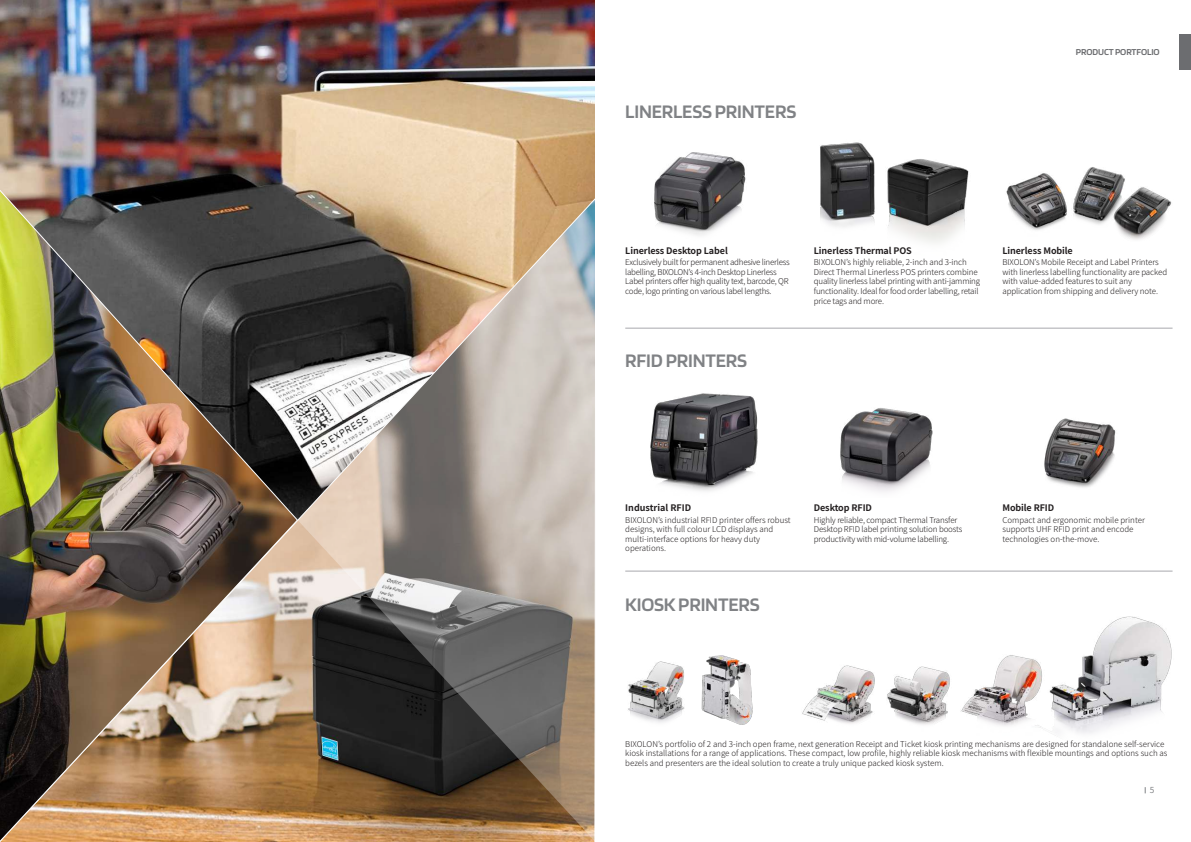
<style>
.page{position:relative;width:1191px;height:842px;background:#fff}
.page>*{position:absolute;margin:0;border:0;box-sizing:border-box;transform-origin:0 0}
.t1{font:600 20px "Blinker";letter-spacing:-.01em;color:#808285}
.t2{font:600 9.5px "Blinker";letter-spacing:-.01em;color:#6c6d70}
.t3{font:700 9px "Noto Sans CJ Kkr";letter-spacing:-.01em;color:#231f20}
.t4{font:8.3px "Noto Sans CJ Kkr";color:#808285}
.t5{font:300 8px/9.6px "Noto Sans CJ Kkr";letter-spacing:-.01em;color:#231f20}
.t6{font:300 8px/9.6px "Noto Sans CJ Kkr";letter-spacing:-.03em;color:#231f20}
</style>
<div class="page">
<img style="left:0;top:0;width:595px;height:198px">
<img style="left:0;top:183px;width:298px;height:659px">
<img style="left:887px;top:159px;width:82px;height:84px">
<img style="left:820px;top:142px;width:55px;height:85px">
<img style="left:654px;top:152px;width:92px;height:83px">
<img style="left:650px;top:393px;width:108px;height:98px">
<img style="left:840px;top:408px;width:93px;height:84px">
<img style="left:1044px;top:418px;width:72px;height:70px">
<img style="left:1123px;top:187px;width:49px;height:53px">
<img style="left:1076px;top:167px;width:58px;height:67px">
<img style="left:1006px;top:173px;width:70px;height:57px">
<img style="left:961px;top:655px;width:49px;height:71px">
<img style="left:802px;top:665px;width:73px;height:59px">
<img style="left:887px;top:666px;width:63px;height:59px">
<img style="left:1010px;top:616px;width:162px;height:120px">
<img style="left:701px;top:655px;width:52px;height:70px">
<img style="left:628px;top:661px;width:56px;height:62px">
<hr style="left:625px;top:328px;width:547px;height:1px;background:#a8a9ad">
<hr style="left:625px;top:571px;width:547px;height:1px;background:#a8a9ad">
<div style="left:1179px;top:34px;width:12px;height:35px;background:#6c6d70"></div>
<svg style="left:298px;top:198px;width:297px;height:644px;background:#918579"></svg>
<h1 class="t1" style="left:625px;top:101px;width:172px">LINERLESS PRINTERS</h1>
<p class="t2" style="left:1076px;top:47px;width:85px">PRODUCT PORTFOLIO</p>
<p class="t3" style="left:625px;top:245px;width:104px">Linerless Desktop Label</p>
<p class="t6" style="left:625px;top:258px;width:166px">Exclusively built for permanent adhesive linerless labelling, BIXOLON’s 4-inch Desktop Linerless Label printers offer high quality text, barcode, QR code, logo printing on various label lengths.</p>
<h1 class="t1" style="left:625px;top:350px;width:123px">RFID PRINTERS</h1>
<p class="t3" style="left:814px;top:245px;width:100px">Linerless Thermal POS</p>
<p class="t5" style="left:814px;top:258px;width:168px">BIXOLON’s highly reliable, 2-inch and 3-inch Direct Thermal Linerless POS printers combine quality linerless label printing with anti-jamming functionality. Ideal for food order labelling, retail price tags and more.</p>
<p class="t3" style="left:1002px;top:245px;width:72px">Linerless Mobile</p>
<p class="t5" style="left:1002px;top:258px;width:166px">BIXOLON’s Mobile Receipt and Label Printers with linerless labelling functionality are packed with value-added features to suit any application from shipping and delivery note.</p>
<p class="t3" style="left:625px;top:503px;width:67px">Industrial RFID</p>
<p class="t5" style="left:625px;top:515px;width:167px">BIXOLON’s industrial RFID printer offers robust designs, with full colour LCD displays and multi-interface options for heavy duty operations.</p>
<h1 class="t1" style="left:625px;top:594px;width:136px">KIOSK PRINTERS</h1>
<p class="t3" style="left:814px;top:503px;width:60px">Desktop RFID</p>
<p class="t5" style="left:814px;top:515px;width:150px">Highly reliable, compact Thermal Transfer<br>Desktop RFID label printing solution boosts productivity with mid-volume labelling.</p>
<p class="t3" style="left:1002px;top:503px;width:53px">Mobile RFID</p>
<p class="t5" style="left:1002px;top:515px;width:144px">Compact and ergonomic mobile printer supports UHF RFID print and encode technologies on-the-move.</p>
<p class="t5" style="left:625px;top:739px;width:544px">BIXOLON’s portfolio of 2 and 3-inch open frame, next generation Receipt and Ticket kiosk printing mechanisms are designed for standalone self-service kiosk installations for a range of applications. These compact, low profile, highly reliable kiosk mechanisms with flexible mountings and options such as bezels and presenters are the ideal solution to create a truly unique packed kiosk system.</p>
<p class="t4" style="left:1149px;top:786px;width:6px">5</p>
</div>
